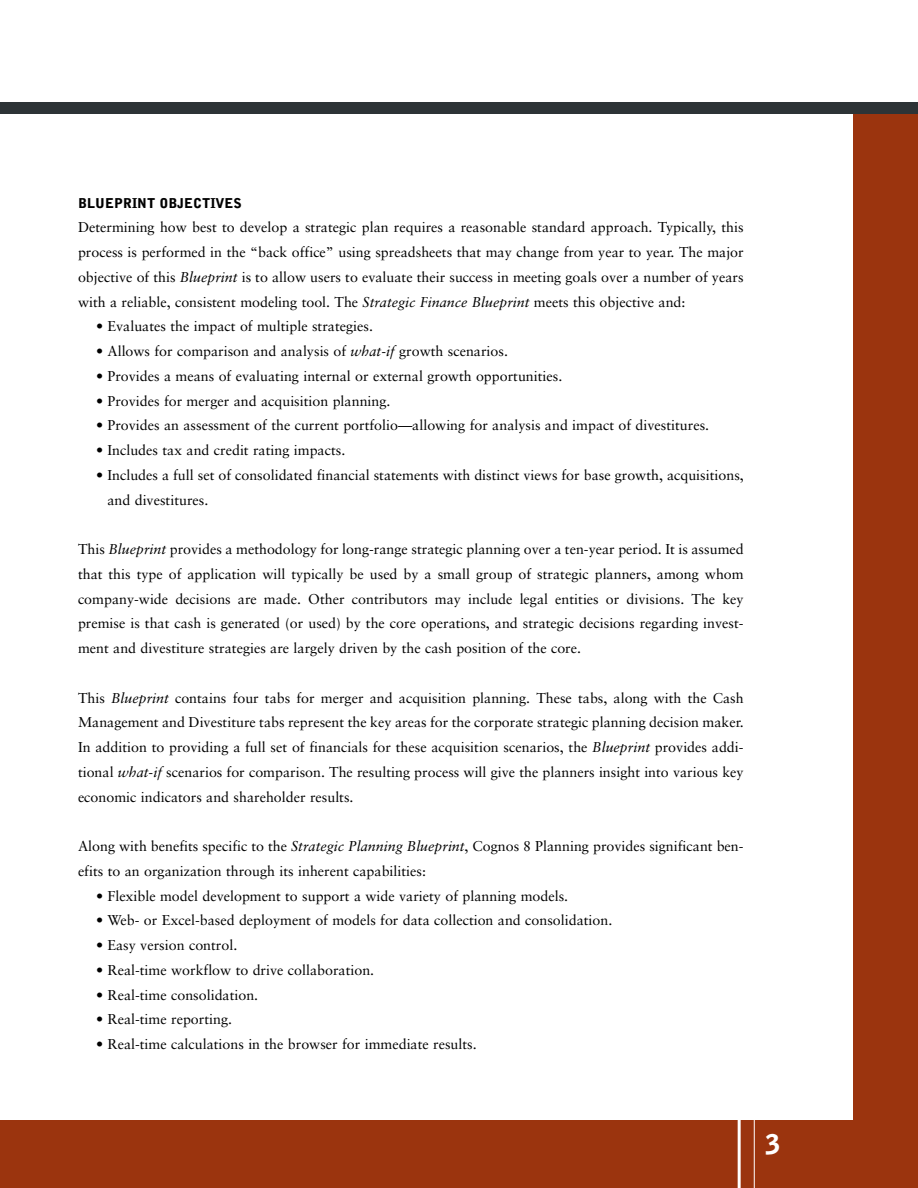
<style>
.page{position:relative;width:918px;height:1188px;background:#fff}
.page>*{position:absolute;margin:0;border:0;box-sizing:border-box;transform-origin:0 0}
.t1{font:900 27px "Bell Gothic";color:#fff}
.t2{font:14.25px/24.8px "Sabon";color:#000;text-align:justify}
.t3{font:900 13.5px "Bell Gothic";color:#000}
.s1{font-style:italic}
</style>
<div class="page">
<div style="left:0;top:108px;width:918px;height:1080px;background:#9b340e"></div>
<hr style="left:738px;top:1119px;width:3px;height:69px;background:#fff">
<hr style="left:754px;top:1119px;width:1px;height:69px;background:#fff">
<div style="left:0;top:0;width:852px;height:1120px;background:#fff"></div>
<div style="left:0;top:102px;width:918px;height:12px;background:#2d3336"></div>
<p class="t3" style="left:78px;top:198px;width:165px">BLUEPRINT OBJECTIVES</p>
<p class="t2" style="left:78px;top:216px;width:667px">Determining how best to develop a strategic plan requires a reasonable standard approach. Typically, this process is performed in the “back office” using spreadsheets that may change from year to year. The major objective of this <span class="s1">Blueprint</span> is to allow users to evaluate their success in meeting goals over a number of years with a reliable, consistent modeling tool. The <span class="s1">Strategic Finance Blueprint</span> meets this objective and:</p>
<p class="t2" style="left:96px;top:315px;width:279px">• Evaluates the impact of multiple strategies.</p>
<p class="t2" style="left:96px;top:340px;width:414px">• Allows for comparison and analysis of <span class="s1">what-if</span> growth scenarios.</p>
<p class="t2" style="left:96px;top:365px;width:468px">• Provides a means of evaluating internal or external growth opportunities.</p>
<p class="t2" style="left:96px;top:389px;width:296px">• Provides for merger and acquisition planning.</p>
<p class="t2" style="left:96px;top:414px;width:615px">• Provides an assessment of the current portfolio—allowing for analysis and impact of divestitures.</p>
<p class="t2" style="left:96px;top:439px;width:251px">• Includes tax and credit rating impacts.</p>
<p class="t2" style="left:107px;top:464px;width:638px;text-indent:-11px">• Includes a full set of consolidated financial statements with distinct views for base growth, acquisitions, and divestitures.</p>
<p class="t2" style="left:78px;top:538px;width:667px">This <span class="s1">Blueprint</span> provides a methodology for long-range strategic planning over a ten-year period. It is assumed that this type of application will typically be used by a small group of strategic planners, among whom company-wide decisions are made. Other contributors may include legal entities or divisions. The key premise is that cash is generated (or used) by the core operations, and strategic decisions regarding invest&shy;ment and divestiture strategies are largely driven by the cash position of the core.</p>
<p class="t2" style="left:78px;top:686px;width:667px">This <span class="s1">Blueprint</span> contains four tabs for merger and acquisition planning. These tabs, along with the Cash Management and Divestiture tabs represent the key areas for the corporate strategic planning decision maker.<br>In addition to providing a full set of financials for these acquisition scenarios, the <span class="s1">Blueprint</span> provides addi&shy;tional <span class="s1">what-if</span> scenarios for comparison. The resulting process will give the planners insight into various key economic indicators and shareholder results.</p>
<p class="t2" style="left:78px;top:835px;width:667px">Along with benefits specific to the <span class="s1">Strategic Planning Blueprint</span>, Cognos 8 Planning provides significant ben&shy;efits to an organization through its inherent capabilities:</p>
<p class="t2" style="left:96px;top:884px;width:474px">• Flexible model development to support a wide variety of planning models.</p>
<p class="t2" style="left:96px;top:909px;width:518px">• Web- or Excel-based deployment of models for data collection and consolidation.</p>
<p class="t2" style="left:96px;top:934px;width:143px">• Easy version control.</p>
<p class="t2" style="left:96px;top:959px;width:280px">• Real-time workflow to drive collaboration.</p>
<p class="t2" style="left:96px;top:983px;width:164px">• Real-time consolidation.</p>
<p class="t2" style="left:96px;top:1008px;width:138px">• Real-time reporting.</p>
<p class="t2" style="left:96px;top:1033px;width:382px">• Real-time calculations in the browser for immediate results.</p>
<h1 class="t1" style="left:765px;top:1134px;width:17px">3</h1>
</div>
